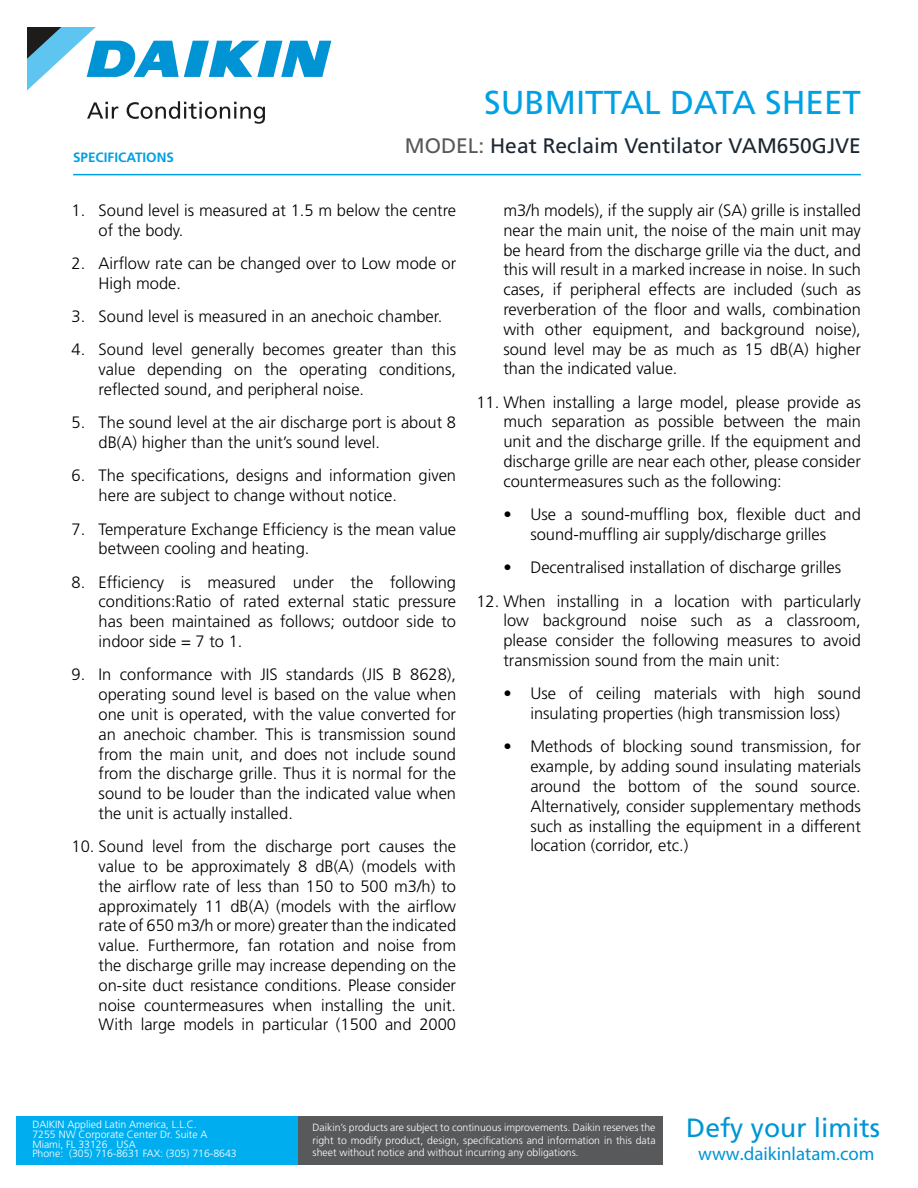
<style>
.page{position:relative;width:918px;height:1188px;background:#fff}
.page>*{position:absolute;margin:0;border:0;box-sizing:border-box;transform-origin:0 0}
.t1{font:33.15px "Frutiger LT Std";color:#00a1e4}
.t2{font:26.4px "Frutiger";color:#0095d5}
.t3{font:21px "Frutiger LT Std";color:#1b2630}
.t4{font:18.9px "Myriad Pro";color:#0095d5}
.t5{font:300 16.5px/19.8px "Frutiger LT Std";color:#000;text-align:justify}
.t6{font:700 13.5px "Frutiger LT Std";color:#00a1e4}
.t7{font:300 10.5px/9.6px "Frutiger LT Std";color:#fff;text-align:justify}
.s1{color:#58595b}
</style>
<div class="page">
<svg style="left:27px;top:27px;width:304px;height:63px"></svg>
<svg style="left:87px;top:102px;width:31px;height:17px"></svg>
<svg style="left:127px;top:101px;width:138px;height:23px"></svg>
<hr style="left:73px;top:174px;width:788px;height:1px;background:#00a1e4">
<div style="left:298px;top:1116px;width:365px;height:49px;background:#58595b"></div>
<div style="left:17px;top:1116px;width:281px;height:49px;background:#00aeef"></div>
<p class="t6" style="left:73px;top:149px;width:102px">SPECIFICATIONS</p>
<h1 class="t1" style="left:484px;top:83px;width:378px">SUBMITTAL DATA SHEET</h1>
<p class="t3" style="left:405px;top:133px;width:457px"><span class="s1">MODEL:</span> Heat Reclaim Ventilator VAM650GJVE</p>
<p class="t5" style="left:99px;top:201px;width:359px;text-indent:-27px">1. Sound level is measured at 1.5 m below the centre of the body.</p>
<p class="t5" style="left:99px;top:254px;width:359px;text-indent:-27px">2. Airflow rate can be changed over to Low mode or<br>High mode.</p>
<p class="t5" style="left:72px;top:307px;width:372px">3. Sound level is measured in an anechoic chamber.</p>
<p class="t5" style="left:99px;top:340px;width:359px;text-indent:-27px">4. Sound level generally becomes greater than this value depending on the operating conditions, reflected sound, and peripheral noise.</p>
<p class="t5" style="left:99px;top:413px;width:359px;text-indent:-27px">5. The sound level at the air discharge port is about 8 dB(A) higher than the unit’s sound level.</p>
<p class="t5" style="left:99px;top:466px;width:359px;text-indent:-27px">6. The specifications, designs and information given here are subject to change without notice.</p>
<p class="t5" style="left:99px;top:519px;width:359px;text-indent:-27px">7. Temperature Exchange Efficiency is the mean value between cooling and heating.</p>
<p class="t5" style="left:99px;top:572px;width:359px;text-indent:-27px">8. Efficiency is measured under the following conditions:Ratio of rated external static pressure has been maintained as follows; outdoor side to indoor side = 7 to 1.</p>
<p class="t5" style="left:99px;top:665px;width:359px;text-indent:-27px">9. In conformance with JIS standards (JIS B 8628), operating sound level is based on the value when one unit is operated, with the value converted for an anechoic chamber. This is transmission sound from the main unit, and does not include sound from the discharge grille. Thus it is normal for the sound to be louder than the indicated value when the unit is actually installed.</p>
<p class="t5" style="left:99px;top:837px;width:359px;text-indent:-27px">10. Sound level from the discharge port causes the value to be approximately 8 dB(A) (models with the airflow rate of less than 150 to 500 m3/h) to approximately 11 dB(A) (models with the airflow rate of 650 m3/h or more) greater than the indicated value. Furthermore, fan rotation and noise from the discharge grille may increase depending on the on-site duct resistance conditions. Please consider noise countermeasures when installing the unit.<br>With large models in particular (1500 and 2000</p>
<p class="t5" style="left:503px;top:201px;width:359px">m3/h models), if the supply air (SA) grille is installed near the main unit, the noise of the main unit may be heard from the discharge grille via the duct, and this will result in a marked increase in noise. In such cases, if peripheral effects are included (such as reverberation of the floor and walls, combination with other equipment, and background noise), sound level may be as much as 15 dB(A) higher than the indicated value.</p>
<p class="t5" style="left:503px;top:392px;width:359px;text-indent:-27px">11. When installing a large model, please provide as much separation as possible between the main unit and the discharge grille. If the equipment and discharge grille are near each other, please consider countermeasures such as the following:</p>
<p class="t5" style="left:503px;top:505px;width:359px;text-align:center">• Use a sound-muffling box, flexible duct and sound-muffling air supply/discharge grilles</p>
<p class="t5" style="left:503px;top:558px;width:339px">• Decentralised installation of discharge grilles</p>
<p class="t5" style="left:503px;top:591px;width:359px;text-indent:-27px">12. When installing in a location with particularly low background noise such as a classroom, please consider the following measures to avoid transmission sound from the main unit:</p>
<p class="t5" style="left:503px;top:684px;width:359px;text-align:center">• Use of ceiling materials with high sound insulating properties (high transmission loss)</p>
<p class="t5" style="left:530px;top:737px;width:332px;text-indent:-27px">• Methods of blocking sound transmission, for example, by adding sound insulating materials around the bottom of the sound source.<br>Alternatively, consider supplementary methods such as installing the equipment in a different location (corridor, etc.)</p>
<p class="t7" style="left:32px;top:1120px;width:206px;text-align:left">DAIKIN Applied Latin America, L.L.C.<br>7255 NW Corporate Center Dr. Suite A Miami, FL 33126 USA<br>Phone: (305) 716-8631 FAX: (305) 716-8643</p>
<h2 class="t2" style="left:686px;top:1112px;width:195px">Defy your limits</h2>
<p class="t7" style="left:313px;top:1122px;width:344px;line-height:12.6px">Daikin’s products are subject to continuous improvements. Daikin reserves the right to modify product, design, specifications and information in this data sheet without notice and without incurring any obligations.</p>
<p class="t4" style="left:698px;top:1142px;width:178px">www.daikinlatam.com</p>
</div>
